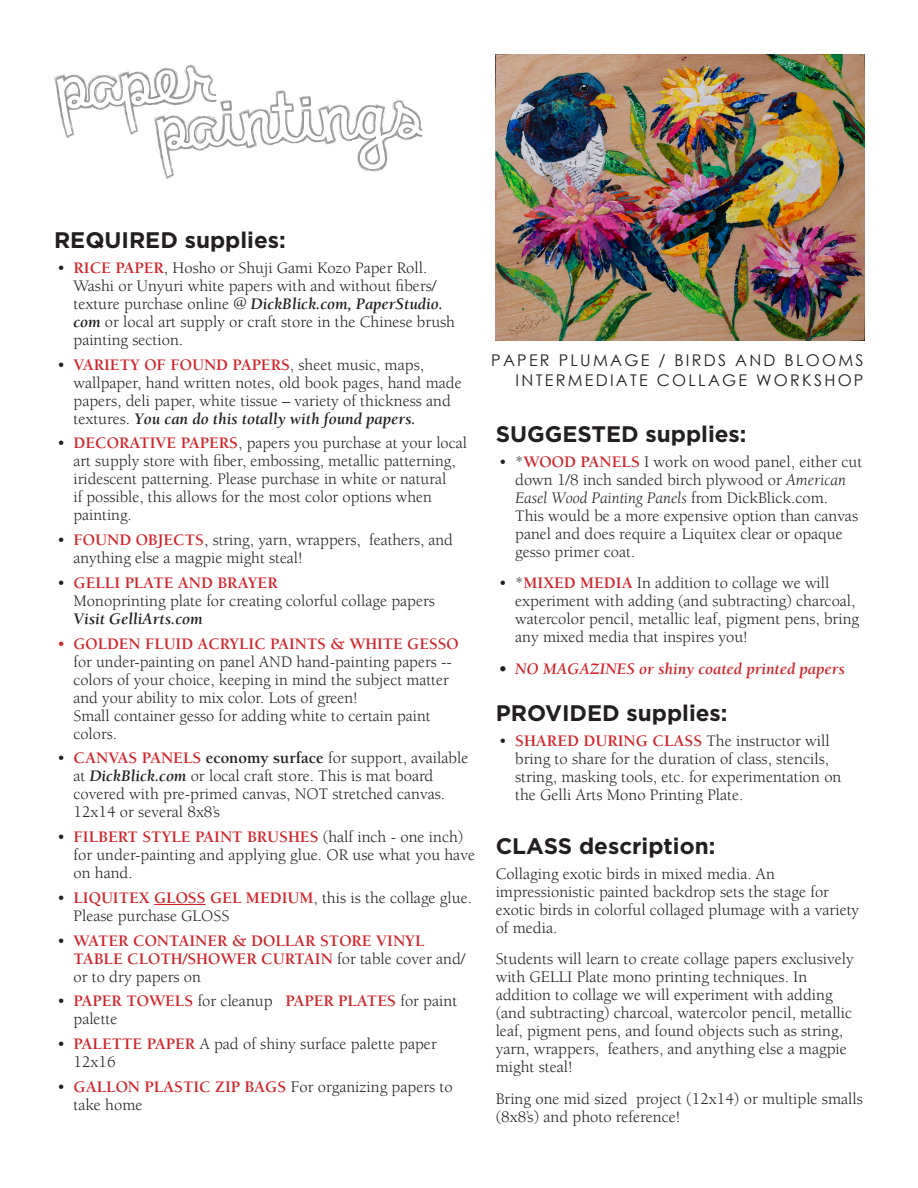
<style>
.page{position:relative;width:918px;height:1188px;background:#fff}
.page>*{position:absolute;margin:0;border:0;box-sizing:border-box;transform-origin:0 0}
.t1{font:700 22.5px "Gotham";color:#231f20}
.t2{font:16.5px/18px "Berkeley";color:#231f20}
.t3{font:700 16.5px/18px "Berkeley";color:#d1232a}
.t4{font:italic 700 16.5px "Berkeley";color:#d1232a}
.t5{font:16.2px/19.4px "Century Gothic";letter-spacing:.14em;color:#231f20;text-align:right}
.s1{font-weight:700;color:#d1232a}
.s2{font-weight:700;font-style:italic}
.s3{color:#d1232a}
.s4{font-weight:700}
.s5{font-weight:400;color:#231f20}
.s6{font-style:italic}
.s7{color:#231f20}
</style>
<div class="page">
<hr style="left:154px;top:904px;width:52px;height:1px;background:#d1232a">
<svg style="left:54px;top:65px;width:368px;height:114px"></svg>
<img style="left:496px;top:54px;width:368px;height:287px">
<p class="t1" style="left:54px;top:227px;width:233px">REQUIRED supplies:</p>
<p class="t2" style="left:74px;top:259px;width:383px;text-indent:-16px">• <span class="s1">RICE PAPER</span>, Hosho or Shuji Gami Kozo Paper Roll.<br>Washi or Unyuri white papers with and without fibers/ texture purchase online @ <span class="s2">DickBlick.com, PaperStudio. com</span> or local art supply or craft store in the Chinese brush painting section.</p>
<p class="t2" style="left:74px;top:356px;width:390px;text-indent:-16px">• <span class="s1">VARIETY OF FOUND PAPERS</span>, sheet music, maps, wallpaper, hand written notes, old book pages, hand made papers, deli paper, white tissue – variety of thickness and textures. <span class="s2">You can do this totally with found papers.</span></p>
<p class="t2" style="left:74px;top:435px;width:395px;text-indent:-16px">• <span class="s1">DECORATIVE PAPERS</span>, papers you purchase at your local art supply store with fiber, embossing, metallic patterning, iridescent patterning. Please purchase in white or natural<br>if possible, this allows for the most color options when painting.</p>
<p class="t2" style="left:74px;top:531px;width:381px;text-indent:-16px">• <span class="s1">FOUND OBJECTS</span>, string, yarn, wrappers, feathers, and anything else a magpie might steal!</p>
<p class="t2" style="left:74px;top:574px;width:363px;text-indent:-16px">• <span class="s1">GELLI PLATE AND BRAYER<br></span>Monoprinting plate for creating colorful collage papers<br><span class="s2">Visit GelliArts.com</span></p>
<p class="t2" style="left:74px;top:635px;width:387px;text-indent:-16px"><span class="s3">•</span> <span class="s1">GOLDEN FLUID ACRYLIC PAINTS &amp; WHITE GESSO </span>for under-painting on panel AND hand-painting papers -- colors of your choice, keeping in mind the subject matter and your ability to mix color. Lots of green!<br>Small container gesso for adding white to certain paint colors.</p>
<p class="t2" style="left:74px;top:750px;width:396px;text-indent:-16px">• <span class="s1">CANVAS PANELS</span> <span class="s4">economy surface</span> for support, available at <span class="s2">DickBlick.com</span> or local craft store. This is mat board covered with pre-primed canvas, NOT stretched canvas.<br>12x14 or several 8x8’s</p>
<p class="t2" style="left:74px;top:828px;width:403px;text-indent:-16px">• <span class="s1">FILBERT STYLE PAINT BRUSHES</span> (half inch - one inch) for under-painting and applying glue. OR use what you have on hand.</p>
<p class="t2" style="left:74px;top:889px;width:400px;text-indent:-16px">• <span class="s1">LIQUITEX GLOSS GEL MEDIUM</span>, this is the collage glue.<br>Please purchase GLOSS</p>
<p class="t3" style="left:74px;top:932px;width:394px;text-indent:-16px"><span class="s5">•</span> WATER CONTAINER &amp; DOLLAR STORE VINYL<br>TABLE CLOTH/SHOWER CURTAIN <span class="s5">for table cover and/ or to dry papers on</span></p>
<p class="t2" style="left:74px;top:993px;width:385px;text-indent:-16px">• <span class="s1">PAPER TOWELS</span> for cleanup <span class="s1">PAPER PLATES</span> for paint palette</p>
<p class="t2" style="left:74px;top:1035px;width:365px;text-indent:-16px">• <span class="s1">PALETTE PAPER</span> A pad of shiny surface palette paper<br>12x16</p>
<p class="t2" style="left:74px;top:1078px;width:381px;text-indent:-16px">• <span class="s1">GALLON PLASTIC ZIP BAGS</span> For organizing papers to take home</p>
<p class="t5" style="left:491px;top:351px;width:374px">PAPER PLUMAGE / BIRDS AND BLOOMS<br>INTERMEDIATE COLLAGE WORKSHOP</p>
<p class="t1" style="left:496px;top:421px;width:252px">SUGGESTED supplies:</p>
<p class="t2" style="left:515px;top:453px;width:349px;text-indent:-16px">• *<span class="s1">WOOD PANELS</span> I work on wood panel, either cut down 1/8 inch sanded birch plywood or <span class="s6">American Easel Wood Painting Panels</span> from DickBlick.com.<br>This would be a more expensive option than canvas panel and does require a Liquitex clear or opaque gesso primer coat.</p>
<p class="t2" style="left:515px;top:574px;width:345px;text-indent:-16px">• *<span class="s1">MIXED MEDIA</span> In addition to collage we will experiment with adding (and subtracting) charcoal, watercolor pencil, metallic leaf, pigment pens, bring any mixed media that inspires you!</p>
<p class="t4" style="left:499px;top:660px;width:348px"><span class="s7">•</span> NO MAGAZINES or shiny coated printed papers</p>
<p class="t1" style="left:496px;top:700px;width:233px">PROVIDED supplies:</p>
<p class="t2" style="left:515px;top:732px;width:328px;text-indent:-16px">• <span class="s1">SHARED DURING CLASS</span> The instructor will bring to share for the duration of class, stencils, string, masking tools, etc. for experimentation on the Gelli Arts Mono Printing Plate.</p>
<p class="t1" style="left:496px;top:833px;width:221px">CLASS description:</p>
<p class="t2" style="left:496px;top:865px;width:365px">Collaging exotic birds in mixed media. An impressionistic painted backdrop sets the stage for exotic birds in colorful collaged plumage with a variety of media.</p>
<p class="t2" style="left:496px;top:950px;width:360px">Students will learn to create collage papers exclusively with GELLI Plate mono printing techniques. In addition to collage we will experiment with adding (and subtracting) charcoal, watercolor pencil, metallic leaf, pigment pens, and found objects such as string, yarn, wrappers, feathers, and anything else a magpie might steal!</p>
<p class="t2" style="left:496px;top:1090px;width:369px">Bring one mid sized project (12x14) or multiple smalls (8x8’s) and photo reference!</p>
</div>
